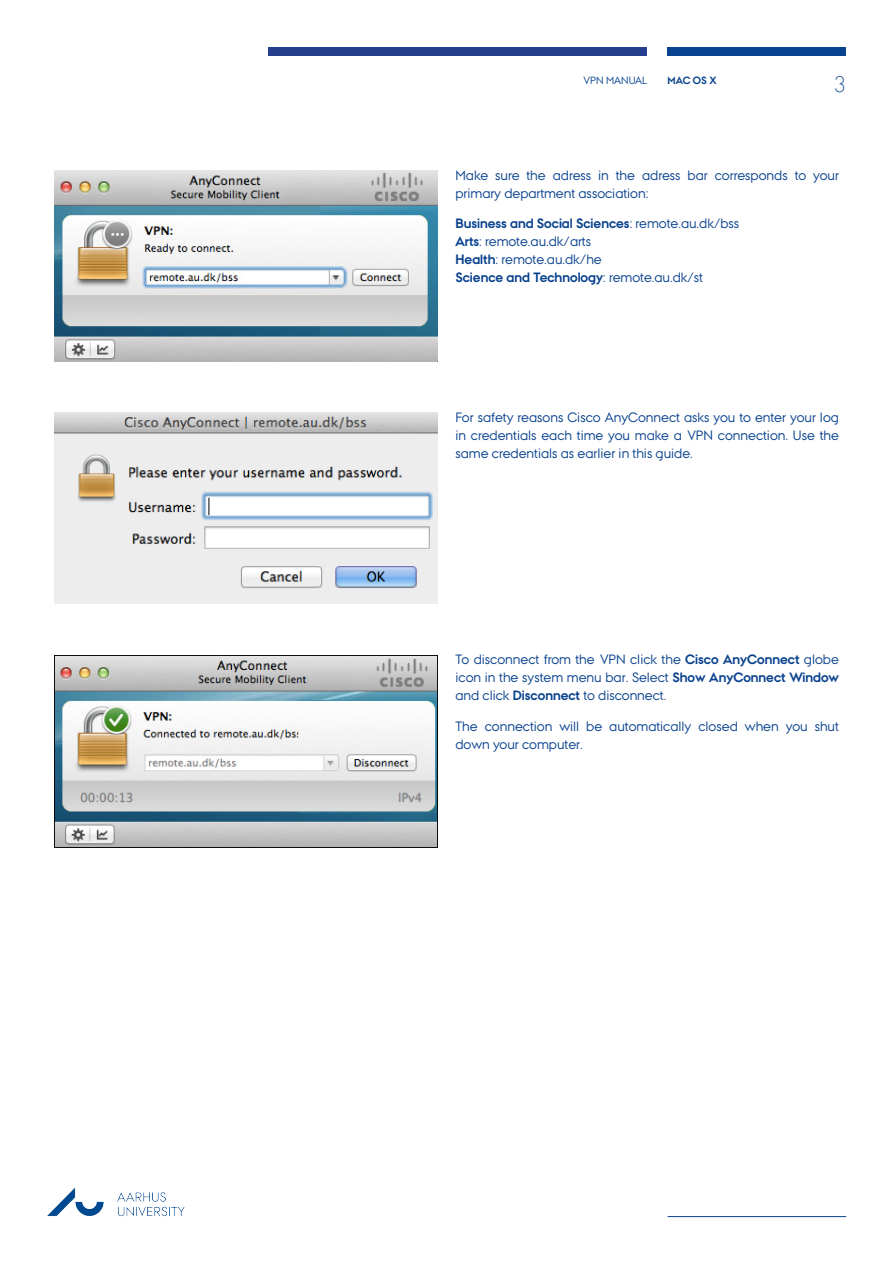
<style>
.page{position:relative;width:893px;height:1263px;background:#fff}
.page>*{position:absolute;margin:0;border:0;box-sizing:border-box;transform-origin:0 0}
.t1{font:300 22.5px "AU Passata";color:#09428e}
.Brødtekst{font:13.5px/18px "AU Passata";color:#09428e}
.t2{font:10.5px "AU Passata";color:#09428e}
.t3{font:700 10.5px "AU Passata";color:#09428e}
.s1{font-weight:700}
</style>
<div class="page">
<div style="left:668px;top:47px;width:178px;height:8px;background:#09428e"></div>
<div style="left:268px;top:47px;width:378px;height:8px;background:#253f8e"></div>
<hr style="left:668px;top:1216px;width:178px;height:1px;background:#09428e">
<img style="left:47px;top:1188px;width:138px;height:29px">
<img style="left:54px;top:170px;width:383px;height:191px">
<img style="left:54px;top:412px;width:383px;height:192px">
<img style="left:54px;top:655px;width:383px;height:192px">
<p class="t2" style="left:584px;top:74px;width:65px">VPN MANUAL</p>
<h1 class="t1" style="left:833px;top:71px;width:14px">3</h1>
<p class="t3" style="left:668px;top:74px;width:50px">MAC OS X</p>
<p class="Brødtekst" style="left:455px;top:166px;width:385px">Make sure the adress in the adress bar corresponds to your primary department association:</p>
<p class="Brødtekst" style="left:455px;top:214px;width:285px"><span class="s1">Business and Social Sciences</span>: remote.au.dk/bss <span class="s1">Arts</span>: remote.au.dk/arts<br><span class="s1">Health</span>: remote.au.dk/he<br><span class="s1">Science and Technology</span>: remote.au.dk/st</p>
<p class="Brødtekst" style="left:455px;top:408px;width:385px;text-align:justify">For safety reasons Cisco AnyConnect asks you to enter your log in credentials each time you make a VPN connection. Use the same credentials as earlier in this guide.</p>
<p class="Brødtekst" style="left:455px;top:650px;width:385px;text-align:justify">To disconnect from the VPN click the <span class="s1">Cisco AnyConnect</span> globe icon in the system menu bar. Select <span class="s1">Show AnyConnect Window </span>and click <span class="s1">Disconnect</span> to disconnect.</p>
<p class="Brødtekst" style="left:455px;top:717px;width:385px">The connection will be automatically closed when you shut down your computer.</p>
</div>
